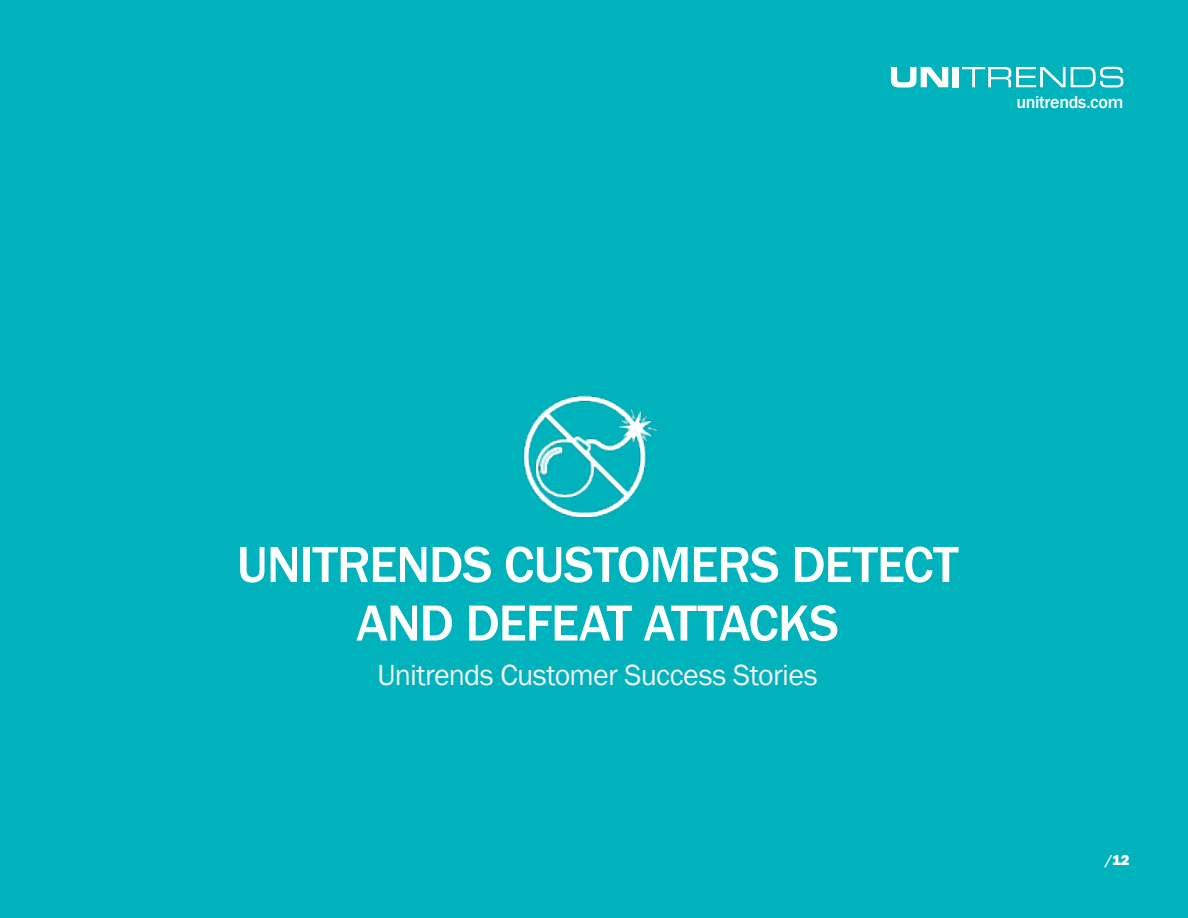
<style>
.page{position:relative;width:1188px;height:918px;background:#00b2bb}
.page>*{position:absolute;margin:0;border:0;box-sizing:border-box;transform-origin:0 0}
.Rule_Header{font:500 52.5px/58.5px "Franklin Gothic";letter-spacing:-.02em;color:#fff;text-align:center}
.Rule_Header-2{font:30px "Franklin Gothic";letter-spacing:-.025em;color:#eff2f3}
.t1{font:500 18px "Franklin Gothic";letter-spacing:-.02em;color:#fff}
.t2{font:800 15px "Franklin Gothic";color:#fff}
</style>
<div class="page">
<img style="left:523px;top:395px;width:135px;height:123px">
<svg style="left:891px;top:67px;width:57px;height:21px"></svg>
<div style="left:953px;top:67px;width:6px;height:20px;background:#fff"></div>
<svg style="left:962px;top:67px;width:161px;height:21px"></svg>
<p class="t1" style="left:1016px;top:91px;width:108px">unitrends.com</p>
<p class="Rule_Header" style="left:237px;top:536px;width:723px">UNITRENDS CUSTOMERS DETECT<br>AND DEFEAT ATTACKS</p>
<p class="Rule_Header-2" style="left:377px;top:656px;width:442px">Unitrends Customer Success Stories</p>
<p class="t2" style="left:1105px;top:851px;width:26px">/12</p>
</div>
